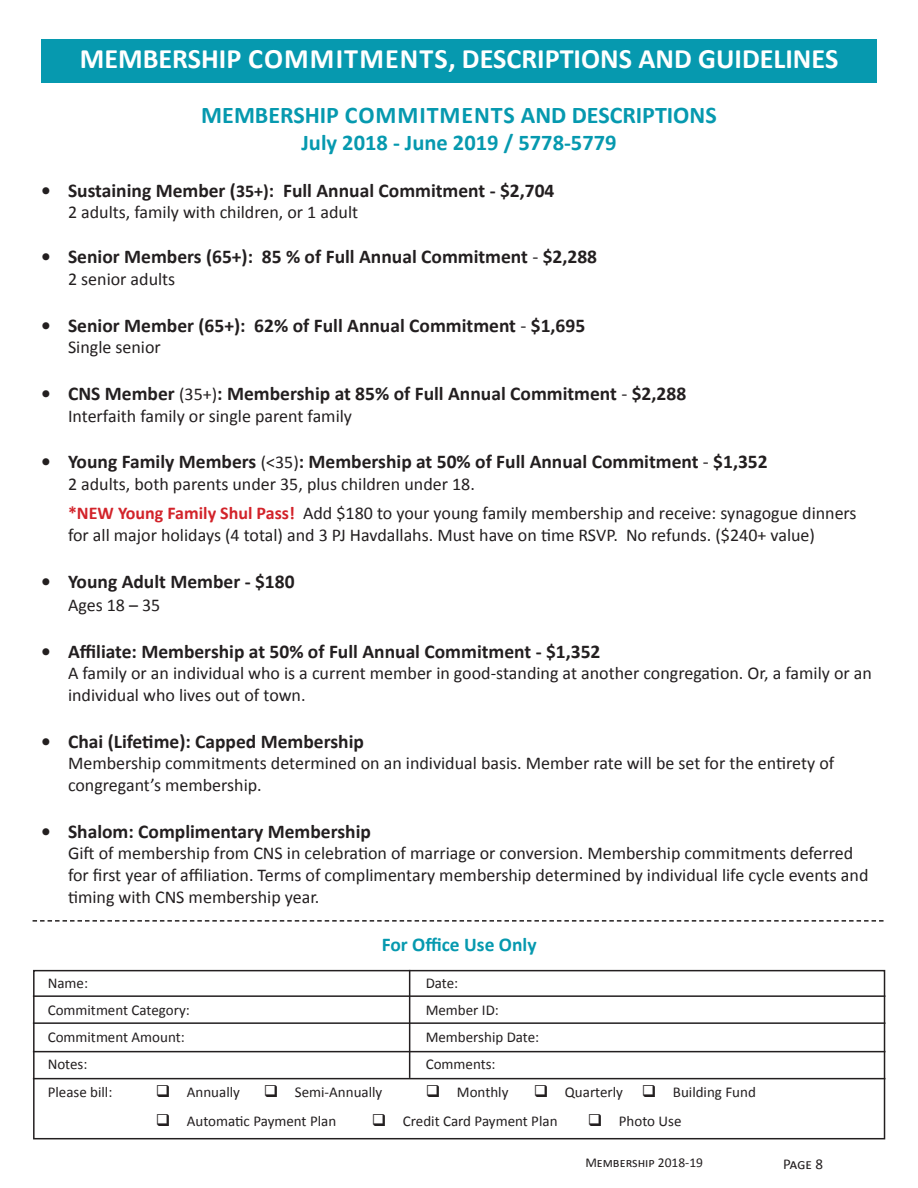
<style>
.page{position:relative;width:918px;height:1188px;background:#fff}
.page>*{position:absolute;margin:0;border:0;box-sizing:border-box;transform-origin:0 0}
.t1{font:700 28.2px "Calibri";color:#fff}
.t2{font:700 24px "Calibri";color:#0699af}
.t3{font:700 22.5px "Calibri";color:#0699af}
.t4{font:700 19.5px "Calibri";color:#231f20}
.t5{font:700 19.5px "Calibri";color:#0699af}
.t6{font:18px/21.6px "Calibri";color:#231f20}
.t7{font:15px "Calibri";color:#231f20}
.t8{font:13.5px "Calibri";color:#231f20}
.s1{font-size:18px}
.s2{font-weight:400}
.s3{font-weight:400;font-size:18px}
.s4{font-weight:700;color:#d2232a}
</style>
<div class="page">
<div style="left:41px;top:39px;width:836px;height:44px;background:#0699af"></div>
<svg style="left:33px;top:920px;width:851px;height:2px"></svg>
<div style="left:33px;top:970px;width:852px;height:169px;border:2px solid #231f20"></div>
<hr style="left:409px;top:970px;width:1px;height:108px;background:#231f20">
<hr style="left:33px;top:1051px;width:852px;height:1px;background:#231f20">
<hr style="left:33px;top:1022px;width:852px;height:2px;background:#231f20">
<hr style="left:33px;top:995px;width:852px;height:2px;background:#231f20">
<hr style="left:33px;top:1078px;width:852px;height:1px;background:#231f20">
<h1 class="t1" style="left:80px;top:42px;width:760px">MEMBERSHIP COMMITMENTS, DESCRIPTIONS AND GUIDELINES</h1>
<h2 class="t2" style="left:201px;top:101px;width:517px">MEMBERSHIP COMMITMENTS AND DESCRIPTIONS</h2>
<p class="t3" style="left:301px;top:128px;width:317px">July 2018 - June 2019 / 5778-5779</p>
<p class="t4" style="left:41px;top:178px;width:515px">• Sustaining Member (<span class="s1">35+)</span>: Full Annual Commitment - $2,704</p>
<p class="t6" style="left:68px;top:202px;width:292px">2 adults, family with children, or 1 adult</p>
<p class="t4" style="left:41px;top:245px;width:558px">• Senior Members (65+): 85 % of Full Annual Commitment <span class="s2">-</span> $2,288</p>
<p class="t6" style="left:68px;top:268px;width:109px">2 senior adults</p>
<p class="t4" style="left:41px;top:313px;width:546px">• Senior Member (65+): 62% of Full Annual Commitment <span class="s2">-</span> $1,695</p>
<p class="t6" style="left:68px;top:337px;width:94px">Single senior</p>
<p class="t4" style="left:41px;top:382px;width:647px">• CNS Member <span class="s3">(35+)</span>: Membership at 85% of Full Annual Commitment <span class="s2">-</span> $2,288</p>
<p class="t6" style="left:68px;top:405px;width:286px">Interfaith family or single parent family</p>
<p class="t4" style="left:41px;top:450px;width:728px">• Young Family Members <span class="s3">(&lt;35)</span>: Membership at 50% of Full Annual Commitment <span class="s2">-</span> $1,352</p>
<p class="t6" style="left:68px;top:470px;width:790px;line-height:29.1px">2 adults, both parents under 35, plus children under 18.<br><span class="s4">*NEW Young Family Shul Pass!</span> Add $180 to your young family membership and receive: synagogue dinners</p>
<p class="t6" style="left:68px;top:524px;width:748px">for all major holidays (4 total) and 3 PJ Havdallahs. Must have on time RSVP. No refunds. ($240+ value)</p>
<p class="t4" style="left:41px;top:569px;width:255px">• Young Adult Member - $180</p>
<p class="t6" style="left:68px;top:594px;width:94px">Ages 18 – 35</p>
<p class="t4" style="left:41px;top:640px;width:561px">• Affiliate: Membership at 50% of Full Annual Commitment - $1,352</p>
<p class="t6" style="left:68px;top:663px;width:805px">A family or an individual who is a current member in good-standing at another congregation. Or, a family or an individual who lives out of town.</p>
<p class="t4" style="left:41px;top:730px;width:324px">• Chai (Lifetime): Capped Membership</p>
<p class="t6" style="left:68px;top:753px;width:768px">Membership commitments determined on an individual basis. Member rate will be set for the entirety of congregant’s membership.</p>
<p class="t4" style="left:41px;top:820px;width:331px">• Shalom: Complimentary Membership</p>
<p class="t6" style="left:68px;top:843px;width:802px">Gift of membership from CNS in celebration of marriage or conversion. Membership commitments deferred for first year of affiliation. Terms of complimentary membership determined by individual life cycle events and timing with CNS membership year.</p>
<p class="t5" style="left:382px;top:932px;width:156px">For Office Use Only</p>
<p class="t7" style="left:48px;top:974px;width:42px">Name:</p>
<p class="t7" style="left:426px;top:974px;width:34px">Date:</p>
<p class="t7" style="left:48px;top:1001px;width:144px">Commitment Category:</p>
<p class="t7" style="left:426px;top:1001px;width:75px">Member ID:</p>
<p class="t7" style="left:48px;top:1028px;width:139px">Commitment Amount:</p>
<p class="t7" style="left:426px;top:1028px;width:115px">Membership Date:</p>
<p class="t7" style="left:48px;top:1055px;width:41px">Notes:</p>
<p class="t7" style="left:426px;top:1055px;width:71px">Comments:</p>
<p class="t7" style="left:48px;top:1083px;width:66px">Please bill:</p>
<p class="t7" style="left:156px;top:1083px;width:86px">❑ Annually</p>
<p class="t7" style="left:264px;top:1083px;width:120px">❑ Semi-Annually</p>
<p class="t7" style="left:426px;top:1083px;width:84px">❑ Monthly</p>
<p class="t7" style="left:534px;top:1083px;width:224px">❑ Quarterly ❑ Building Fund</p>
<p class="t7" style="left:156px;top:1112px;width:182px">❑ Automatic Payment Plan</p>
<p class="t7" style="left:372px;top:1112px;width:187px">❑ Credit Card Payment Plan</p>
<p class="t7" style="left:588px;top:1112px;width:95px">❑ Photo Use</p>
<p class="t8" style="left:585px;top:1154px;width:119px">Membership 2018-19</p>
<p class="t7" style="left:783px;top:1154px;width:42px">Page 8</p>
</div>
